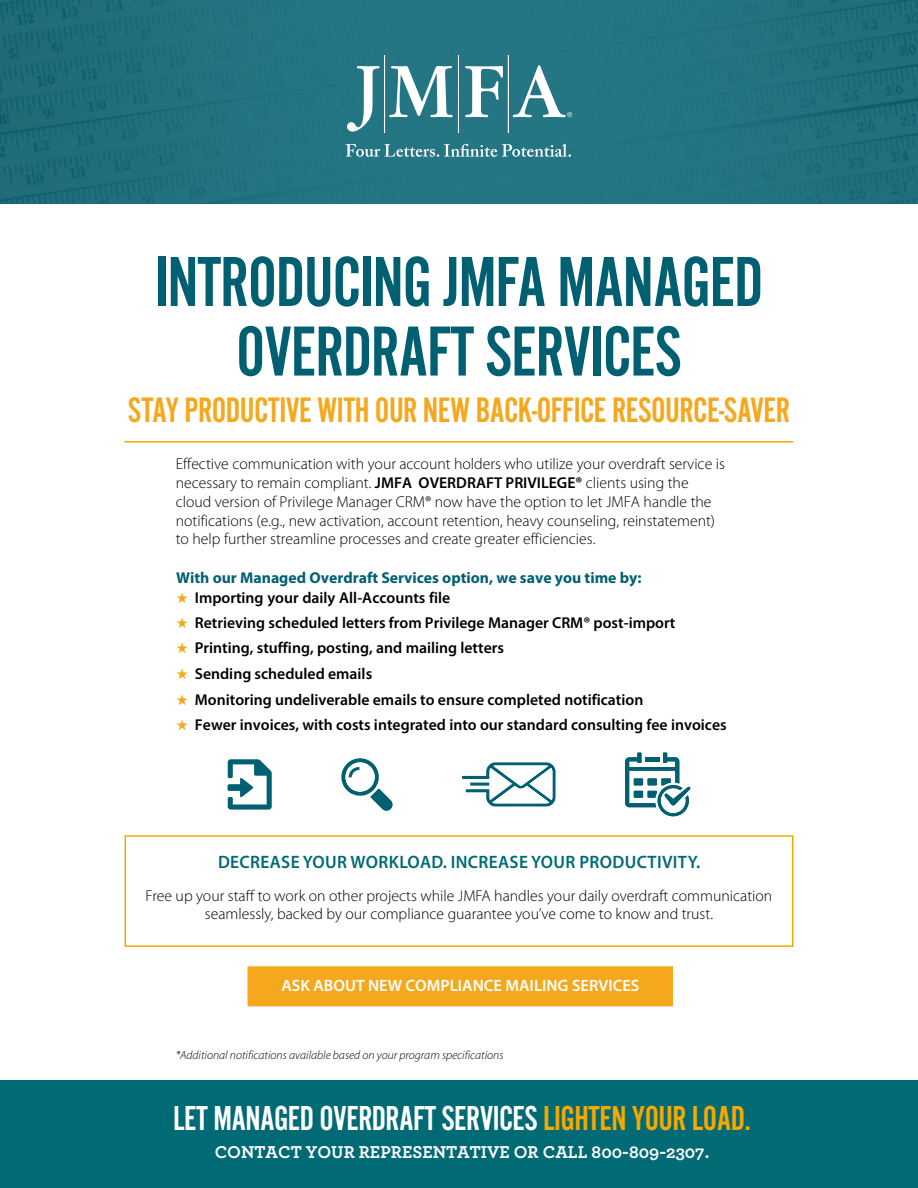
<style>
.page{position:relative;width:918px;height:1188px;background:#fff}
.page>*{position:absolute;margin:0;border:0;box-sizing:border-box;transform-origin:0 0}
.t1{font:73.5px/69.6px "Alternate Got No 2 D";letter-spacing:-.015em;color:#006072;text-align:center}
.t2{font:36.75px "Alternate Got No 2 D";letter-spacing:-.015em;color:#f5a81d}
.t3{font:36px "Alternate Got No 2 D";letter-spacing:-.015em;color:#fff}
.t4{font:600 18px "Myriad Pro";letter-spacing:.02em;color:#006a75}
.t5{font:700 18px "Archer";color:#fff}
.t6{font:600 16.5px "Myriad Pro";color:#fff}
.t7{font:300 15.75px/18.8px "Myriad Pro";color:#000}
.t8{font:600 15.75px "Myriad Pro";color:#000}
.t9{font:700 15.75px "Myriad Pro";color:#006072}
.t10{font:italic 300 12px "Myriad Pro";color:#000}
.s1{font-weight:600}
.s2{color:#f5a81d}
.s3{color:#f5a800}
</style>
<div class="page">
<img style="left:0;top:0;width:918px;height:203px">
<svg style="left:347px;top:66px;width:33px;height:66px"></svg>
<svg style="left:389px;top:66px;width:64px;height:51px"></svg>
<svg style="left:465px;top:66px;width:38px;height:51px"></svg>
<hr style="left:384px;top:55px;width:1px;height:78px;background:#fff">
<hr style="left:458px;top:55px;width:1px;height:78px;background:#fff">
<hr style="left:508px;top:55px;width:1px;height:78px;background:#fff">
<svg style="left:513px;top:65px;width:59px;height:52px"></svg>
<svg style="left:346px;top:144px;width:225px;height:13px;background:#5e99a4"></svg>
<div style="left:0;top:1080px;width:918px;height:108px;background:#006a75"></div>
<div style="left:125px;top:835px;width:668px;height:112px;border:2px solid #f5a800"></div>
<hr style="left:125px;top:441px;width:668px;height:2px;background:#f5a800">
<svg style="left:228px;top:759px;width:44px;height:51px"></svg>
<svg style="left:341px;top:758px;width:52px;height:53px"></svg>
<svg style="left:462px;top:762px;width:94px;height:45px"></svg>
<svg style="left:625px;top:753px;width:65px;height:64px"></svg>
<div style="left:248px;top:966px;width:425px;height:40px;background:#f5a81d"></div>
<h1 class="t1" style="left:155px;top:247px;width:610px">INTRODUCING JMFA MANAGED<br>OVERDRAFT SERVICES</h1>
<h2 class="t2" style="left:128px;top:391px;width:664px">STAY PRODUCTIVE WITH OUR NEW BACK-OFFICE RESOURCE-SAVER</h2>
<p class="t7" style="left:176px;top:455px;width:551px">Effective communication with your account holders who utilize your overdraft service is necessary to remain compliant. <span class="s1">JMFA OVERDRAFT PRIVILEGE®</span> clients using the cloud version of Privilege Manager CRM® now have the option to let JMFA handle the notifications (e.g., new activation, account retention, heavy counseling, reinstatement) to help further streamline processes and create greater efficiencies.</p>
<p class="t9" style="left:176px;top:569px;width:467px">With our Managed Overdraft Services option, we save you time by:</p>
<p class="t8" style="left:176px;top:589px;width:276px"><span class="s2">★</span> Importing your daily All-Accounts file</p>
<p class="t8" style="left:176px;top:614px;width:501px"><span class="s2">★</span> Retrieving scheduled letters from Privilege Manager CRM® post-import</p>
<p class="t8" style="left:176px;top:639px;width:329px"><span class="s2">★</span> Printing, stuffing, posting, and mailing letters</p>
<p class="t8" style="left:176px;top:665px;width:198px"><span class="s2">★</span> Sending scheduled emails</p>
<p class="t8" style="left:176px;top:689px;width:469px"><span class="s2">★</span> Monitoring undeliverable emails to ensure completed notification</p>
<p class="t8" style="left:176px;top:715px;width:552px"><span class="s2">★</span> Fewer invoices, with costs integrated into our standard consulting fee invoices</p>
<p class="t4" style="left:218px;top:852px;width:484px">DECREASE YOUR WORKLOAD. INCREASE YOUR PRODUCTIVITY.</p>
<p class="t7" style="left:146px;top:886px;width:628px;text-align:center">Free up your staff to work on other projects while JMFA handles your daily overdraft communication seamlessly, backed by our compliance guarantee you’ve come to know and trust.</p>
<p class="t6" style="left:281px;top:975px;width:360px">ASK ABOUT NEW COMPLIANCE MAILING SERVICES</p>
<p class="t10" style="left:176px;top:1048px;width:329px">*Additional notifications available based on your program specifications</p>
<h3 class="t3" style="left:173px;top:1100px;width:579px">LET MANAGED OVERDRAFT SERVICES <span class="s3">LIGHTEN YOUR LOAD.</span></h3>
<p class="t5" style="left:215px;top:1138px;width:496px">CONTACT YOUR REPRESENTATIVE OR CALL 800-809-2307.</p>
</div>
